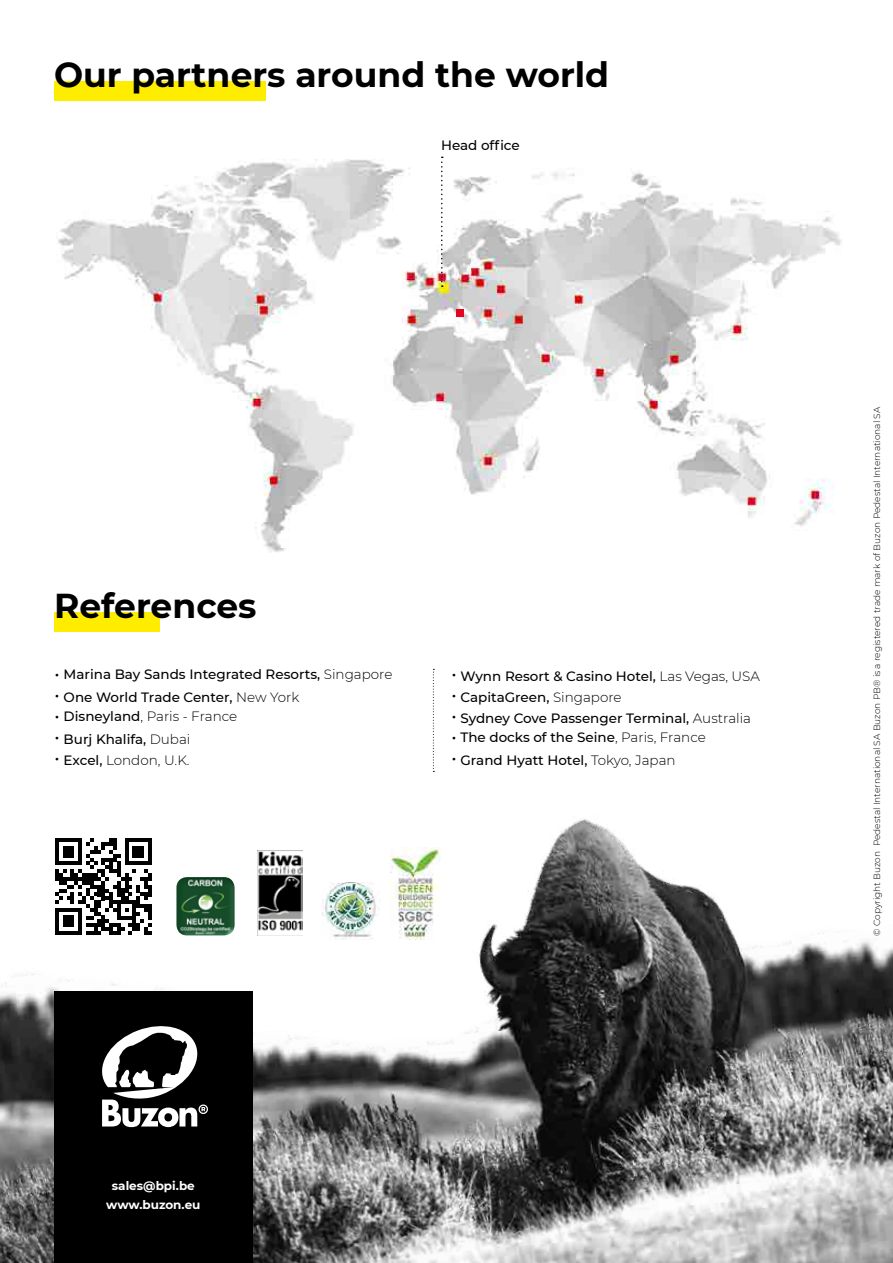
<style>
.page{position:relative;width:893px;height:1263px;background:#fff}
.page>*{position:absolute;margin:0;border:0;box-sizing:border-box;transform-origin:0 0}
.t1{font:700 34.5px "Montserrat";color:#000}
.t2{font:500 13.5px "Montserrat";color:#000}
.t3{font:300 13.5px "Montserrat";color:#000}
.t4{font:700 12px/18.6px "Montserrat";color:#fff;text-align:center}
.t5{font:300 9px "Montserrat";color:#000}
.s1{font-weight:300;font-size:21px}
.s2{font-weight:300}
.s3{font-size:21px}
.s4{font-weight:500}
</style>
<div class="page">
<img style="left:54px;top:631px;width:839px;height:632px">
<div style="left:54px;top:82px;width:212px;height:19px;background:#ffed00"></div>
<div style="left:54px;top:612px;width:106px;height:19px;background:#ffed00"></div>
<img style="left:56px;top:156px;width:786px;height:396px">
<div style="left:456px;top:309px;width:8px;height:8px;background:#e40521"></div>
<div style="left:54px;top:991px;width:199px;height:272px;background:#000"></div>
<svg style="left:433px;top:669px;width:1px;height:103px"></svg>
<svg style="left:441px;top:157px;width:2px;height:130px"></svg>
<img style="left:258px;top:850px;width:45px;height:86px">
<img style="left:208px;top:877px;width:27px;height:58px">
<svg style="left:0;top:838px;width:208px;height:425px"></svg>
<img style="left:322px;top:882px;width:58px;height:58px">
<img style="left:390px;top:847px;width:50px;height:93px">
<h1 class="t1" style="left:54px;top:50px;width:557px">Our partners around the world</h1>
<p class="t2" style="left:441px;top:136px;width:80px">Head office</p>
<h1 class="t1" style="left:54px;top:581px;width:204px">References</h1>
<p class="t2" style="left:54px;top:665px;width:340px"><span class="s1">•</span> Marina Bay Sands Integrated Resorts, <span class="s2">Singapore</span></p>
<p class="t2" style="left:54px;top:688px;width:247px"><span class="s1">•</span> One World Trade Center, <span class="s2">New York</span></p>
<p class="t3" style="left:54px;top:707px;width:184px"><span class="s3">•</span> <span class="s4">Disneyland</span>, Paris - France</p>
<p class="t2" style="left:54px;top:730px;width:138px"><span class="s1">•</span> Burj Khalifa, <span class="s2">Dubai</span></p>
<p class="t3" style="left:54px;top:751px;width:137px"><span class="s3">•</span> <span class="s4">Excel,</span> London, U.K.</p>
<p class="t2" style="left:451px;top:667px;width:310px"><span class="s1">•</span> Wynn Resort &amp; Casino Hotel, <span class="s2">Las Vegas, USA</span></p>
<p class="t2" style="left:451px;top:688px;width:172px"><span class="s1">•</span> CapitaGreen, <span class="s2">Singapore</span></p>
<p class="t2" style="left:451px;top:709px;width:302px"><span class="s1">•</span> Sydney Cove Passenger Terminal, <span class="s2">Australia</span></p>
<p class="t2" style="left:451px;top:728px;width:256px"><span class="s1">•</span> The docks of the Seine<span class="s2">, Paris, France</span></p>
<p class="t2" style="left:451px;top:751px;width:226px"><span class="s1">•</span> Grand Hyatt Hotel, <span class="s2">Tokyo, Japan</span></p>
<p class="t4" style="left:106px;top:1176px;width:96px">sales@bpi.be www.buzon.eu</p>
<p class="t5" style="left:871px;top:936px;width:530px;rotate:-90deg">© Copyright Buzon Pedestal International SA Buzon PB® is a registered trade mark of Buzon Pedestal International SA</p>
</div>
